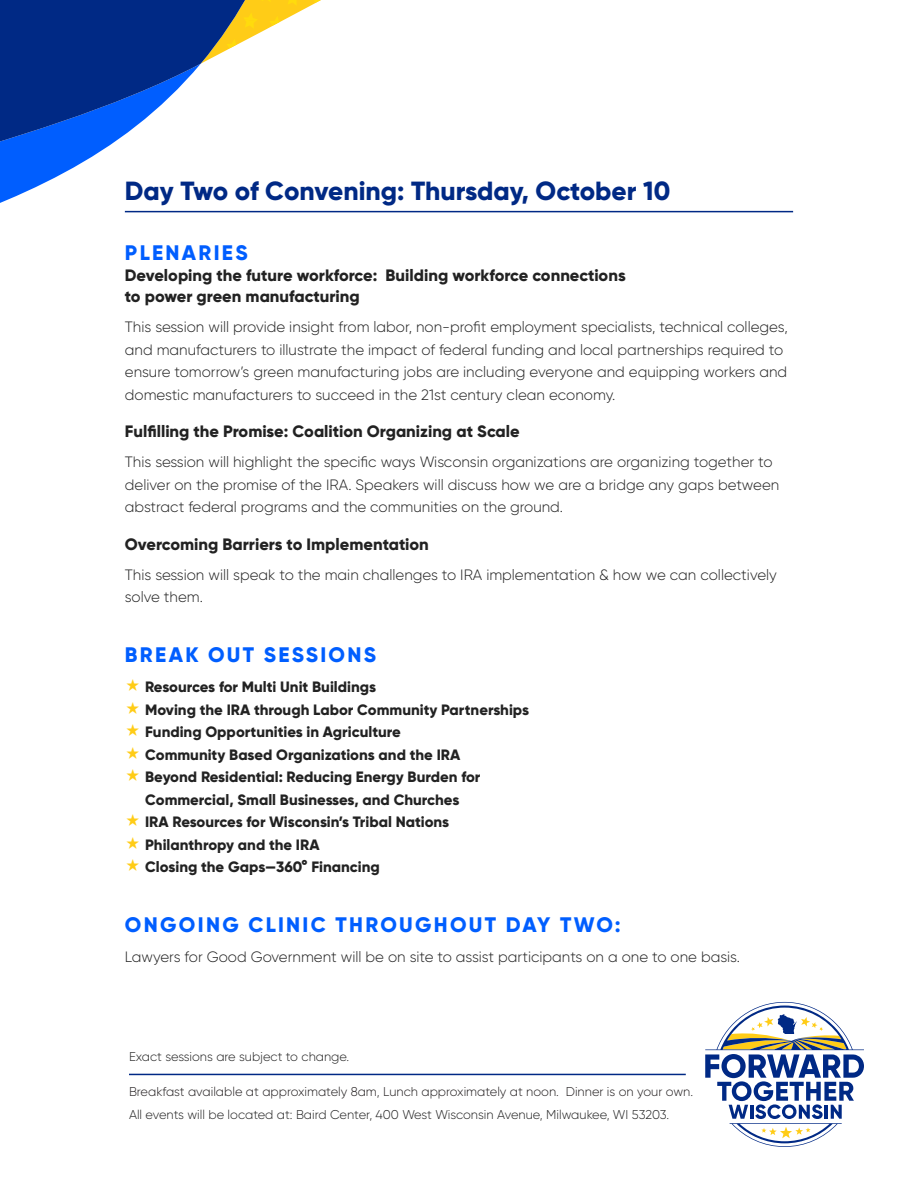
<style>
.page{position:relative;width:918px;height:1188px;background:#fff}
.page>*{position:absolute;margin:0;border:0;box-sizing:border-box;transform-origin:0 0}
.ct{font:800 26.25px "Gilroy";color:#002985}
.ah{font:800 21px "Gilroy";letter-spacing:.11em;color:#005eff}
.bh{font:800 16.5px "Gilroy";color:#222}
.t1{font:300 15px/22.5px "Gilroy";color:#222}
.t2{font:800 15px/22.5px "Gilroy";color:#222}
.t3{font:300 12.75px "Gilroy";color:#222}
.nt{font:300 12.75px "Gilroy";color:#231f20}
</style>
<div class="page">
<svg style="left:0;top:0;width:331px;height:213px"></svg>
<hr style="left:125px;top:211px;width:668px;height:1px;background:#002985">
<hr style="left:129px;top:1074px;width:557px;height:1px;background:#002985">
<svg style="left:705px;top:1002px;width:159px;height:145px"></svg>
<p class="ct" style="left:125px;top:175px;width:547px">Day Two of Convening: Thursday, October 10</p>
<p class="ah" style="left:125px;top:240px;width:124px">PLENARIES</p>
<p class="bh" style="left:125px;top:265px;width:502px">Developing the future workforce: Building workforce connections</p>
<p class="bh" style="left:125px;top:286px;width:236px">to power green manufacturing</p>
<p class="t1" style="left:125px;top:316px;width:665px">This session will provide insight from labor, non-profit employment specialists, technical colleges, and manufacturers to illustrate the impact of federal funding and local partnerships required to ensure tomorrow’s green manufacturing jobs are including everyone and equipping workers and domestic manufacturers to succeed in the 21st century clean economy.</p>
<p class="bh" style="left:125px;top:421px;width:396px">Fulfilling the Promise: Coalition Organizing at Scale</p>
<p class="t1" style="left:125px;top:451px;width:656px">This session will highlight the specific ways Wisconsin organizations are organizing together to deliver on the promise of the IRA. Speakers will discuss how we are a bridge any gaps between abstract federal programs and the communities on the ground.</p>
<p class="bh" style="left:125px;top:534px;width:306px">Overcoming Barriers to Implementation</p>
<p class="t1" style="left:125px;top:563px;width:654px">This session will speak to the main challenges to IRA implementation &amp; how we can collectively solve them.</p>
<p class="ah" style="left:125px;top:642px;width:252px">BREAK OUT SESSIONS</p>
<p class="t2" style="left:145px;top:676px;width:233px">Resources for Multi Unit Buildings</p>
<p class="t2" style="left:145px;top:698px;width:386px">Moving the IRA through Labor Community Partnerships</p>
<p class="t2" style="left:145px;top:721px;width:257px">Funding Opportunities in Agriculture</p>
<p class="t2" style="left:145px;top:743px;width:317px">Community Based Organizations and the IRA</p>
<p class="t2" style="left:145px;top:766px;width:337px">Beyond Residential: Reducing Energy Burden for<br>Commercial, Small Businesses, and Churches</p>
<p class="t2" style="left:145px;top:811px;width:306px">IRA Resources for Wisconsin’s Tribal Nations</p>
<p class="t2" style="left:145px;top:833px;width:176px">Philanthropy and the IRA</p>
<p class="t2" style="left:145px;top:856px;width:236px">Closing the Gaps—360° Financing</p>
<p class="ah" style="left:125px;top:912px;width:497px">ONGOING CLINIC THROUGHOUT DAY TWO:</p>
<p class="t1" style="left:125px;top:946px;width:617px">Lawyers for Good Government will be on site to assist participants on a one to one basis.</p>
<p class="t3" style="left:129px;top:1049px;width:222px">Exact sessions are subject to change.</p>
<p class="nt" style="left:129px;top:1084px;width:566px">Breakfast available at approximately 8am, Lunch approximately at noon. Dinner is on your own.</p>
<p class="t3" style="left:129px;top:1106px;width:542px">All events will be located at: Baird Center, 400 West Wisconsin Avenue, Milwaukee, WI 53203.</p>
</div>
